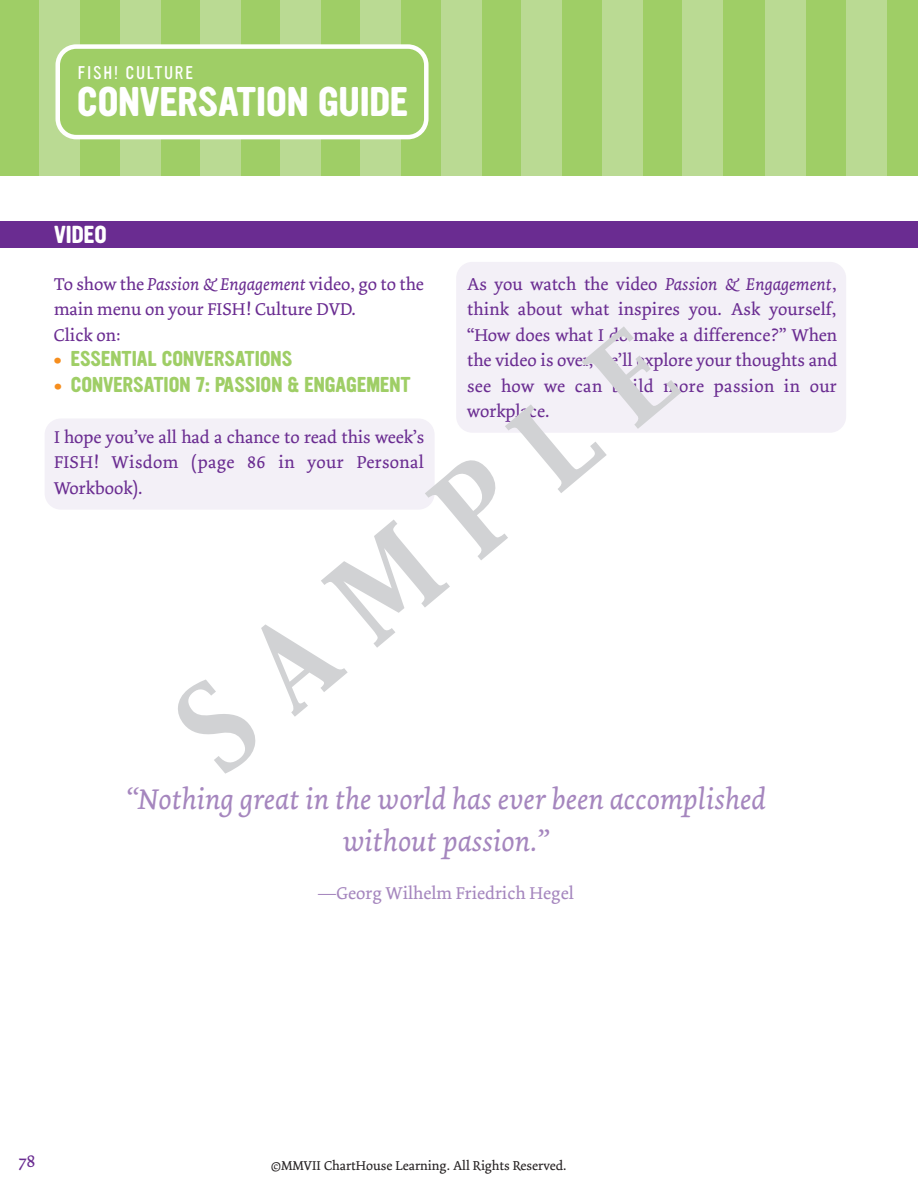
<style>
.page{position:relative;width:918px;height:1188px;background:#fff}
.page>*{position:absolute;margin:0;border:0;box-sizing:border-box;transform-origin:0 0}
.t1{font:105px "Capitals";color:#d1d2d4}
.t2{font:700 40.5px "ULTRAMAGNETIC2";color:#fff}
.t3{font:italic 30px/42px "Dolly";color:#a586be;text-align:center}
.t4{font:700 24px "ULTRAMAGNETIC2";color:#fff}
.t5{font:700 21px "ULTRAMAGNETIC2";color:#9fce66}
.t6{font:18px/25.5px "Dolly";color:#6a2c91;text-align:justify}
.t7{font:18px "Dolly";color:#a586be}
.t8{font:300 18px "ULTRAMAGNETIC2";letter-spacing:.09em;color:#fff}
.t9{font:13.5px "Dolly";color:#231f20}
.s1{font-style:italic}
.s2{font-size:18px;color:#f68e1e}
</style>
<div class="page">
<div style="left:0;top:0;width:918px;height:176px;background:#9fce66"></div>
<div style="left:40px;top:0;width:40px;height:176px;background:#bada93"></div>
<div style="left:120px;top:0;width:40px;height:176px;background:#bada93"></div>
<div style="left:201px;top:0;width:40px;height:176px;background:#bada93"></div>
<div style="left:281px;top:0;width:40px;height:176px;background:#bada93"></div>
<div style="left:361px;top:0;width:40px;height:176px;background:#bada93"></div>
<div style="left:441px;top:0;width:40px;height:176px;background:#bada93"></div>
<div style="left:522px;top:0;width:40px;height:176px;background:#bada93"></div>
<div style="left:602px;top:0;width:40px;height:176px;background:#bada93"></div>
<div style="left:682px;top:0;width:40px;height:176px;background:#bada93"></div>
<svg style="left:56px;top:44px;width:373px;height:95px"></svg>
<div style="left:766px;top:0;width:40px;height:176px;background:#bada93"></div>
<div style="left:846px;top:0;width:40px;height:176px;background:#bada93"></div>
<div style="left:456px;top:262px;width:390px;height:171px;background:#f3f0f7;border-radius:16px"></div>
<div style="left:45px;top:418px;width:390px;height:92px;background:#f3f0f7;border-radius:16px"></div>
<div style="left:0;top:221px;width:918px;height:27px;background:#6a2c91"></div>
<p class="t8" style="left:78px;top:67px;width:117px">FISH! CULTURE</p>
<h2 class="t2" style="left:77px;top:87px;width:333px">CONVERSATION GUIDE</h2>
<h3 class="t4" style="left:54px;top:226px;width:54px">VIDEO</h3>
<p class="t6" style="left:54px;top:272px;width:371px;text-align:left">To show the <span class="s1">Passion &amp; Engagement</span> video, go to the main menu on your FISH! Culture DVD.<br>Click on:</p>
<p class="t5" style="left:54px;top:351px;width:240px"><span class="s2">•</span> ESSENTIAL CONVERSATIONS</p>
<p class="t5" style="left:54px;top:376px;width:358px"><span class="s2">•</span> CONVERSATION 7: PASSION &amp; ENGAGEMENT</p>
<p class="t6" style="left:54px;top:425px;width:372px">I hope you’ve all had a chance to read this week’s FISH! Wisdom (page 86 in your Personal Workbook).</p>
<p class="t6" style="left:467px;top:272px;width:372px">As you watch the video <span class="s1">Passion &amp; Engagement</span>, think about what inspires you. Ask yourself, “How does what I do make a difference?” When the video is over, we’ll explore your thoughts and see how we can build more passion in our workplace.</p>
<h1 class="t1" style="left:160px;top:703px;width:603px;rotate:-40deg">SAMPLE</h1>
<h3 class="t3" style="left:126px;top:780px;width:641px">“Nothing great in the world has ever been accomplished without passion.”</h3>
<p class="t7" style="left:318px;top:885px;width:257px">—Georg Wilhelm Friedrich Hegel</p>
<p class="t6" style="left:19px;top:1150px;width:18px">78</p>
<p class="t9" style="left:271px;top:1160px;width:297px">©MMVII ChartHouse Learning. All Rights Reserved.</p>
</div>
